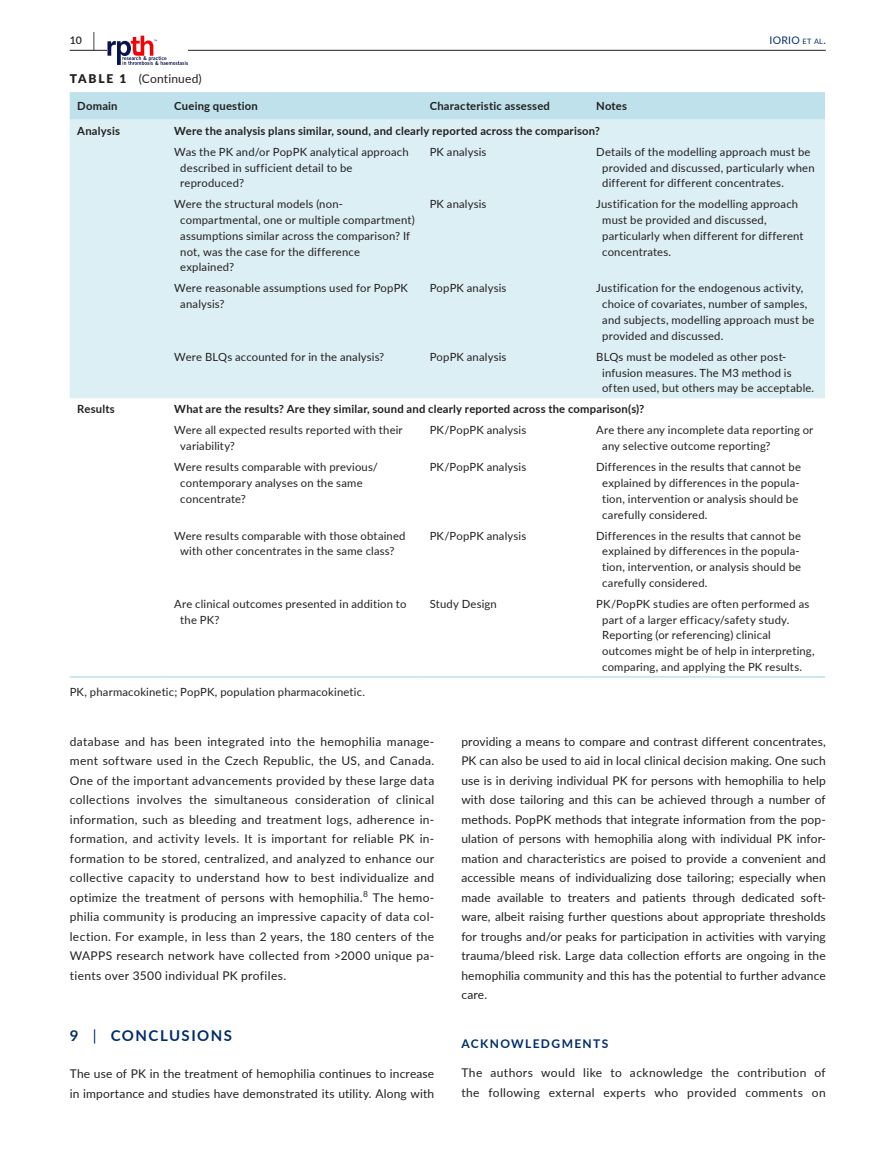
<style>
.page{position:relative;width:893px;height:1174px;background:#fff}
.page>*{position:absolute;margin:0;border:0;box-sizing:border-box;transform-origin:0 0}
.t1{font:700 15px "Lato";letter-spacing:.1em;color:#002c6b}
.t2{font:12px/19.5px "Lato";letter-spacing:.02em;color:#231f20;text-align:justify}
.t3{font:700 12px "Lato";letter-spacing:.115em;color:#002c6b}
.t4{font:11.25px/15.8px "Lato";letter-spacing:.015em;color:#231f20}
.t5{font:700 11.25px "Lato";letter-spacing:.02em;color:#231f20}
.t6{font:10.5px "Lato";letter-spacing:.02em;color:#002c6b}
.t7{font:600 10.5px "Lato";color:#231f20}
.t8{font:8.4px "Lato";color:#231f20}
.s1{font-size:19.5px}
.s2{font-size:7.35px}
.s3{font-weight:900}
.s4{font-weight:400}
</style>
<div class="page">
<hr style="left:70px;top:50px;width:756px;height:1px;background:#231f20">
<svg style="left:107px;top:36px;width:81px;height:29px"></svg>
<div style="left:70px;top:92px;width:755px;height:28px;background:#bee1eb"></div>
<div style="left:70px;top:120px;width:755px;height:278px;background:#dceff4"></div>
<hr style="left:70px;top:676px;width:97px;height:1px;background:#bee1eb">
<hr style="left:167px;top:676px;width:255px;height:1px;background:#bee1eb">
<hr style="left:422px;top:676px;width:167px;height:1px;background:#bee1eb">
<hr style="left:589px;top:676px;width:236px;height:1px;background:#bee1eb">
<p class="t7" style="left:70px;top:33px;width:27px">10 <span class="s1">|</span></p>
<p class="t6" style="left:770px;top:33px;width:58px">IORIO <span class="s2">et al</span>.</p>
<p class="t2" style="left:70px;top:68px;width:134px"><span class="s3">TABLE 1</span> (Continued)</p>
<p class="t5" style="left:77px;top:98px;width:42px">Domain</p>
<p class="t5" style="left:174px;top:98px;width:85px">Cueing question</p>
<p class="t5" style="left:430px;top:98px;width:122px">Characteristic assessed</p>
<p class="t5" style="left:596px;top:98px;width:32px">Notes</p>
<p class="t5" style="left:77px;top:122px;width:44px">Analysis</p>
<p class="t5" style="left:174px;top:122px;width:427px">Were the analysis plans similar, sound, and clearly reported across the comparison?</p>
<p class="t4" style="left:180px;top:143px;width:230px;text-indent:-6px">Was the PK and/or PopPK analytical approach described in sufficient detail to be reproduced?</p>
<p class="t4" style="left:430px;top:143px;width:58px">PK analysis</p>
<p class="t4" style="left:602px;top:143px;width:214px;text-indent:-6px">Details of the modelling approach must be provided and discussed, particularly when different for different concentrates.</p>
<p class="t4" style="left:180px;top:196px;width:236px;text-indent:-6px">Were the structural models (non&shy;compartmental, one or multiple compartment) assumptions similar across the comparison? If not, was the case for the difference explained?</p>
<p class="t4" style="left:430px;top:196px;width:58px">PK analysis</p>
<p class="t4" style="left:602px;top:196px;width:203px;text-indent:-6px">Justification for the modelling approach must be provided and discussed, particularly when different for different concentrates.</p>
<p class="t4" style="left:180px;top:280px;width:229px;text-indent:-6px">Were reasonable assumptions used for PopPK analysis?</p>
<p class="t4" style="left:430px;top:280px;width:78px">PopPK analysis</p>
<p class="t4" style="left:602px;top:280px;width:214px;text-indent:-6px">Justification for the endogenous activity, choice of covariates, number of samples, and subjects, modelling approach must be provided and discussed.</p>
<p class="t4" style="left:174px;top:348px;width:211px">Were BLQs accounted for in the analysis?</p>
<p class="t4" style="left:430px;top:348px;width:78px">PopPK analysis</p>
<p class="t4" style="left:602px;top:348px;width:214px;text-indent:-6px">BLQs must be modeled as other post&shy;infusion measures. The M3 method is often used, but others may be acceptable.</p>
<p class="t5" style="left:77px;top:401px;width:39px">Results</p>
<p class="t5" style="left:174px;top:401px;width:472px">What are the results? Are they similar, sound and clearly reported across the comparison(s)?</p>
<p class="t4" style="left:180px;top:422px;width:224px;text-indent:-6px">Were all expected results reported with their variability?</p>
<p class="t4" style="left:430px;top:422px;width:98px">PK/PopPK analysis</p>
<p class="t4" style="left:602px;top:422px;width:213px;text-indent:-6px">Are there any incomplete data reporting or any selective outcome reporting?</p>
<p class="t4" style="left:180px;top:459px;width:199px;text-indent:-6px">Were results comparable with previous/ contemporary analyses on the same concentrate?</p>
<p class="t4" style="left:430px;top:459px;width:98px">PK/PopPK analysis</p>
<p class="t4" style="left:602px;top:459px;width:200px;text-indent:-6px">Differences in the results that cannot be explained by differences in the popula&shy;tion, intervention or analysis should be carefully considered.</p>
<p class="t4" style="left:174px;top:527px;width:233px;text-align:center">Were results comparable with those obtained with other concentrates in the same class?</p>
<p class="t4" style="left:430px;top:527px;width:98px">PK/PopPK analysis</p>
<p class="t4" style="left:602px;top:527px;width:200px;text-indent:-6px">Differences in the results that cannot be explained by differences in the popula&shy;tion, intervention, or analysis should be carefully considered.</p>
<p class="t4" style="left:180px;top:595px;width:228px;text-indent:-6px">Are clinical outcomes presented in addition to the PK?</p>
<p class="t4" style="left:430px;top:595px;width:69px">Study Design</p>
<p class="t4" style="left:602px;top:595px;width:214px;text-indent:-6px">PK/PopPK studies are often performed as part of a larger efficacy/safety study.<br>Reporting (or referencing) clinical outcomes might be of help in interpreting, comparing, and applying the PK results.</p>
<p class="t4" style="left:70px;top:683px;width:297px">PK, pharmacokinetic; PopPK, population pharmacokinetic.</p>
<p class="t2" style="left:70px;top:731px;width:366px">database and has been integrated into the hemophilia manage&shy;ment software used in the Czech Republic, the US, and Canada.<br>One of the important advancements provided by these large data collections involves the simultaneous consideration of clinical information, such as bleeding and treatment logs, adherence in&shy;formation, and activity levels. It is important for reliable PK in&shy;formation to be stored, centralized, and analyzed to enhance our collective capacity to understand how to best individualize and optimize the treatment of persons with hemophilia.</p>
<p class="t8" style="left:363px;top:887px;width:6px">8</p>
<p class="t2" style="left:70px;top:887px;width:366px;text-indent:303px">The hemo&shy;philia community is producing an impressive capacity of data col&shy;lection. For example, in less than 2 years, the 180 centers of the WAPPS research network have collected from &gt;2000 unique pa&shy;tients over 3500 individual PK profiles.</p>
<p class="t1" style="left:70px;top:1025px;width:164px">9 <span class="s4">|</span> CONCLUSIONS</p>
<p class="t2" style="left:70px;top:1063px;width:366px">The use of PK in the treatment of hemophilia continues to increase in importance and studies have demonstrated its utility. Along with</p>
<p class="t2" style="left:461px;top:731px;width:366px">providing a means to compare and contrast different concentrates, PK can also be used to aid in local clinical decision making. One such use is in deriving individual PK for persons with hemophilia to help with dose tailoring and this can be achieved through a number of methods. PopPK methods that integrate information from the pop&shy;ulation of persons with hemophilia along with individual PK infor&shy;mation and characteristics are poised to provide a convenient and accessible means of individualizing dose tailoring; especially when made available to treaters and patients through dedicated soft&shy;ware, albeit raising further questions about appropriate thresholds for troughs and/or peaks for participation in activities with varying trauma/bleed risk. Large data collection efforts are ongoing in the hemophilia community and this has the potential to further advance care.</p>
<p class="t3" style="left:461px;top:1035px;width:148px">ACKNOWLEDGMENTS</p>
<p class="t2" style="left:461px;top:1062px;width:366px">The authors would like to acknowledge the contribution of the following external experts who provided comments on</p>
</div>
